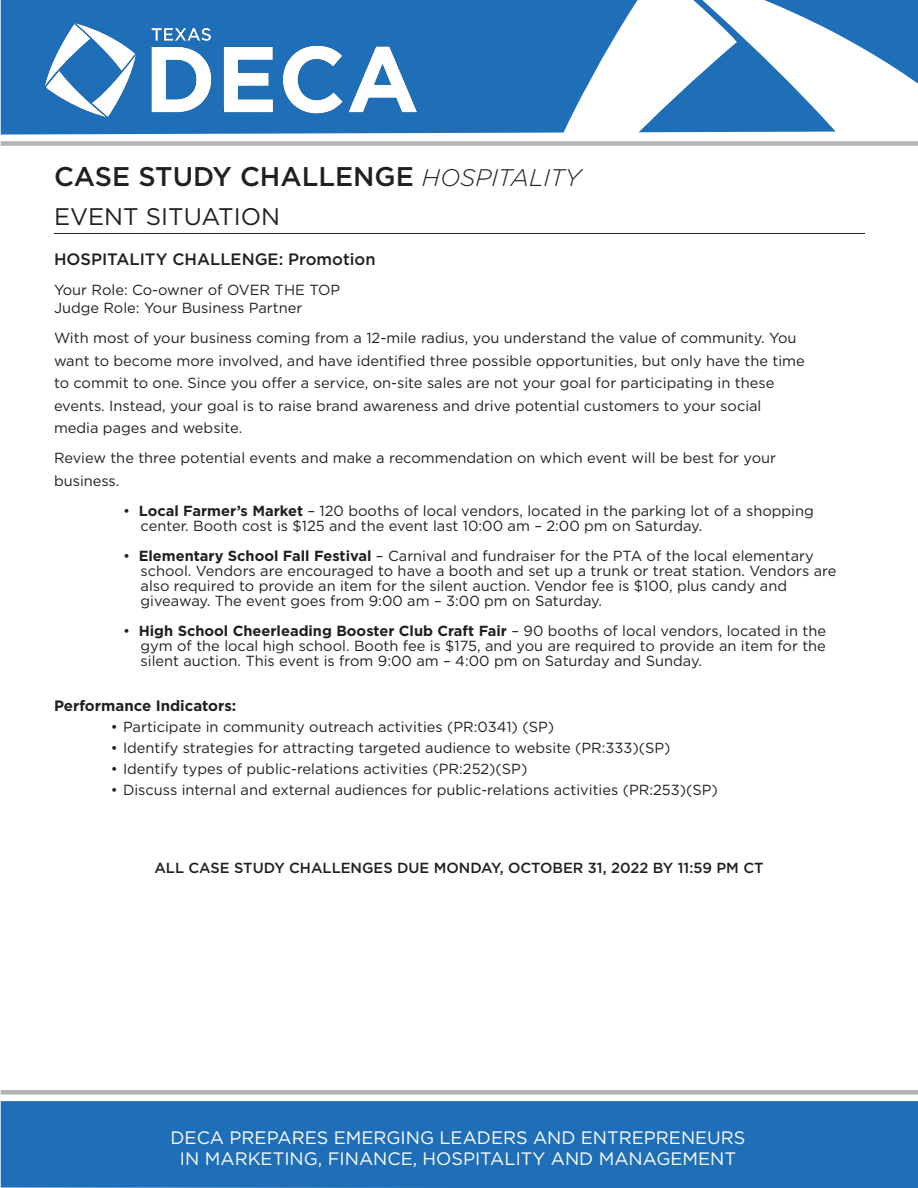
<style>
.page{position:relative;width:918px;height:1188px;background:#fff}
.page>*{position:absolute;margin:0;border:0;box-sizing:border-box;transform-origin:0 0}
.t1{font:500 27px "Gotham";color:#231f20}
.t2{font:24px "Gotham";color:#231f20}
.t3{font:18px/21.6px "Gotham";color:#fff;text-align:center}
.t4{font:500 16.5px "Gotham";color:#231f20}
.t5{font:700 15px "Gotham";color:#231f20}
.t6{font:14.7px "Gotham";color:#231f20}
.t7{font:700 14.7px "Gotham";color:#231f20}
.t8{font:500 14.7px "Gotham";color:#231f20}
.s1{font-weight:300;font-style:italic;font-size:24px}
.s2{font-weight:700}
.s3{font-weight:400}
</style>
<div class="page">
<div style="left:1px;top:0;width:512px;height:135px;background:#1f6fb8"></div>
<div style="left:1px;top:1101px;width:917px;height:87px;background:#1f6fb8"></div>
<img style="left:46px;top:23px;width:371px;height:93px">
<svg style="left:513px;top:0;width:405px;height:133px"></svg>
<div style="left:1px;top:1090px;width:917px;height:5px;background:#b2b3b7"></div>
<div style="left:1px;top:141px;width:917px;height:5px;background:#b2b3b7"></div>
<hr style="left:54px;top:233px;width:811px;height:1px;background:#231f20">
<p class="t1" style="left:54px;top:159px;width:528px">CASE STUDY CHALLENGE <span class="s1">HOSPITALITY</span></p>
<p class="t2" style="left:54px;top:201px;width:228px">EVENT SITUATION</p>
<p class="t4" style="left:54px;top:249px;width:323px">HOSPITALITY CHALLENGE: Promotion</p>
<p class="t6" style="left:54px;top:281px;width:288px">Your Role: Co-owner of OVER THE TOP</p>
<p class="t6" style="left:54px;top:299px;width:250px">Judge Role: Your Business Partner</p>
<p class="t6" style="left:54px;top:329px;width:744px">With most of your business coming from a 12-mile radius, you understand the value of community. You</p>
<p class="t6" style="left:54px;top:351px;width:752px">want to become more involved, and have identified three possible opportunities, but only have the time</p>
<p class="t6" style="left:54px;top:374px;width:722px">to commit to one. Since you offer a service, on-site sales are not your goal for participating in these</p>
<p class="t6" style="left:54px;top:396px;width:709px">events. Instead, your goal is to raise brand awareness and drive potential customers to your social</p>
<p class="t6" style="left:54px;top:419px;width:190px">media pages and website.</p>
<p class="t6" style="left:54px;top:449px;width:724px">Review the three potential events and make a recommendation on which event will be best for your</p>
<p class="t6" style="left:54px;top:471px;width:67px">business.</p>
<p class="t6" style="left:123px;top:501px;width:692px">• <span class="s2">Local Farmer’s Market</span> – 120 booths of local vendors, located in the parking lot of a shopping</p>
<p class="t6" style="left:141px;top:516px;width:563px">center. Booth cost is $125 and the event last 10:00 am – 2:00 pm on Saturday.</p>
<p class="t6" style="left:123px;top:546px;width:692px">• <span class="s2">Elementary School Fall Festival</span> – Carnival and fundraiser for the PTA of the local elementary</p>
<p class="t6" style="left:141px;top:561px;width:697px">school. Vendors are encouraged to have a booth and set up a trunk or treat station. Vendors are</p>
<p class="t6" style="left:141px;top:576px;width:648px">also required to provide an item for the silent auction. Vendor fee is $100, plus candy and</p>
<p class="t6" style="left:141px;top:591px;width:463px">giveaway. The event goes from 9:00 am – 3:00 pm on Saturday.</p>
<p class="t7" style="left:123px;top:621px;width:705px"><span class="s3">•</span> High School Cheerleading Booster Club Craft Fair <span class="s3">– 90 booths of local vendors, located in the</span></p>
<p class="t6" style="left:141px;top:636px;width:687px">gym of the local high school. Booth fee is $175, and you are required to provide an item for the</p>
<p class="t6" style="left:141px;top:651px;width:563px">silent auction. This event is from 9:00 am – 4:00 pm on Saturday and Sunday.</p>
<p class="t5" style="left:54px;top:696px;width:184px">Performance Indicators:</p>
<p class="t6" style="left:111px;top:717px;width:445px">• Participate in community outreach activities (PR:0341) (SP)</p>
<p class="t6" style="left:111px;top:738px;width:561px">• Identify strategies for attracting targeted audience to website (PR:333)(SP)</p>
<p class="t6" style="left:111px;top:759px;width:418px">• Identify types of public-relations activities (PR:252)(SP)</p>
<p class="t6" style="left:111px;top:780px;width:608px">• Discuss internal and external audiences for public-relations activities (PR:253)(SP)</p>
<p class="t8" style="left:154px;top:858px;width:611px">ALL CASE STUDY CHALLENGES DUE MONDAY, OCTOBER 31, 2022 BY 11:59 PM CT</p>
<p class="t3" style="left:171px;top:1126px;width:576px">DECA PREPARES EMERGING LEADERS AND ENTREPRENEURS<br>IN MARKETING, FINANCE, HOSPITALITY AND MANAGEMENT</p>
</div>
